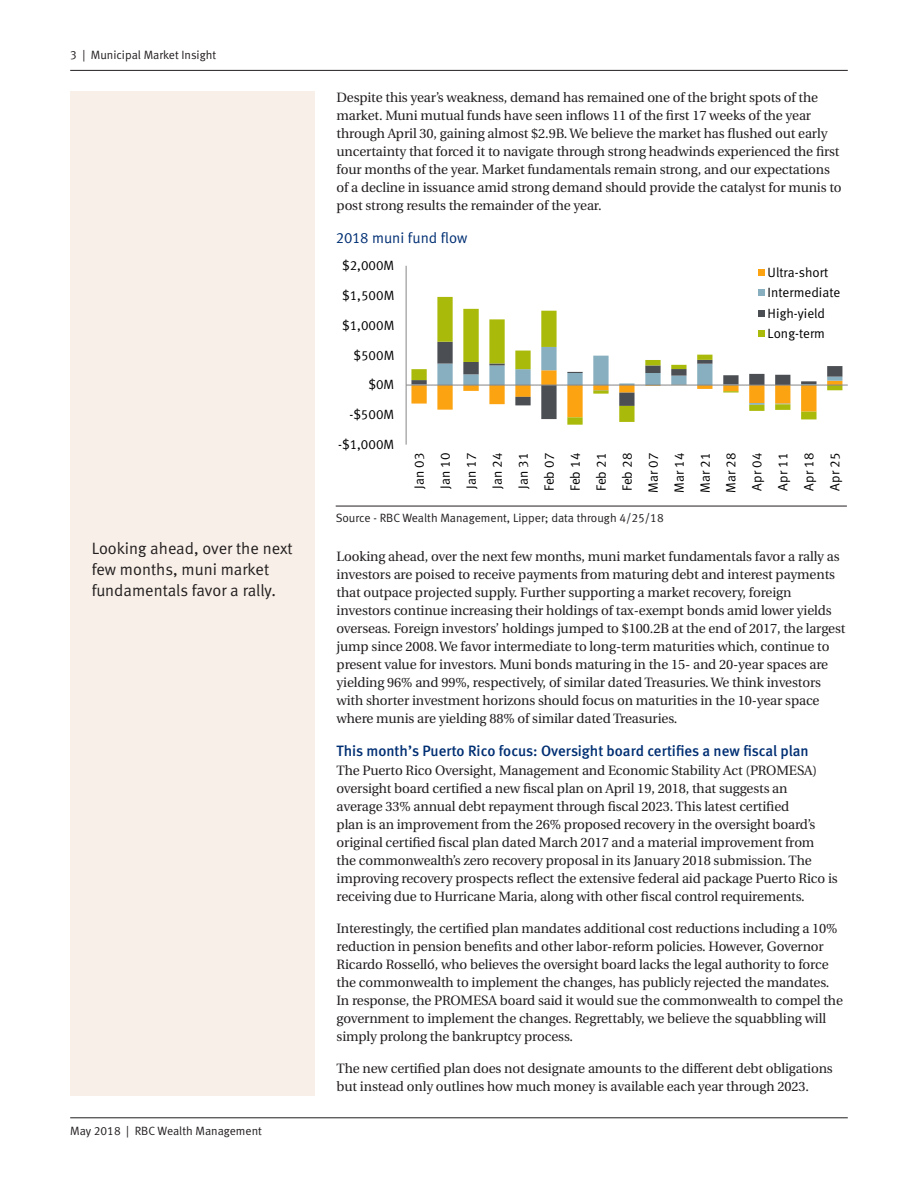
<style>
.page{position:relative;width:918px;height:1188px;background:#fff}
.page>*{position:absolute;margin:0;border:0;box-sizing:border-box;transform-origin:0 0}
.Sidebar_Outtake{font:16.5px/21px "Meta Normal LF";color:#231f20}
.Text_Subhead_-_level{font:15px "Meta Medium LF";color:#002f73}
.Graph_Diagram_Header{font:15px "Meta Normal LF";color:#002f73}
.Body_copy{font:13.5px/18px "Utopia";letter-spacing:-.01em;color:#231f20}
.t1{font:13.35px/26px "Meta Normal LF";color:#000;text-align:justify}
.Disclosure_Source_w{font:12px "Meta Normal LF";color:#231f20}
</style>
<div class="page">
<hr style="left:70px;top:1118px;width:778px;height:1px;background:#231f20">
<hr style="left:70px;top:70px;width:778px;height:1px;background:#231f20">
<div style="left:70px;top:92px;width:245px;height:1004px;background:#f8f0e8"></div>
<hr style="left:336px;top:506px;width:511px;height:1px;background:#231f20">
<svg style="left:411px;top:297px;width:431px;height:128px"></svg>
<hr style="left:406px;top:266px;width:1px;height:179px;background:#868686">
<hr style="left:406px;top:385px;width:442px;height:1px;background:#868686">
<div style="left:758px;top:269px;width:7px;height:7px;background:#fca311"></div>
<div style="left:758px;top:289px;width:7px;height:7px;background:#87afbf"></div>
<div style="left:758px;top:310px;width:7px;height:7px;background:#4b4f54"></div>
<div style="left:758px;top:330px;width:7px;height:7px;background:#aaba0a"></div>
<p class="Disclosure_Source_w" style="left:70px;top:48px;width:147px">3 | Municipal Market Insight</p>
<p class="Sidebar_Outtake" style="left:92px;top:538px;width:203px">Looking ahead, over the next few months, muni market fundamentals favor a rally.</p>
<p class="Disclosure_Source_w" style="left:70px;top:1124px;width:193px">May 2018 | RBC Wealth Management</p>
<p class="Body_copy" style="left:337px;top:89px;width:507px">Despite this year’s weakness, demand has remained one of the bright spots of the market. Muni mutual funds have seen inflows 11 of the first 17 weeks of the year through April 30, gaining almost $2.9B. We believe the market has flushed out early uncertainty that forced it to navigate through strong headwinds experienced the first four months of the year. Market fundamentals remain strong, and our expectations of a decline in issuance amid strong demand should provide the catalyst for munis to post strong results the remainder of the year.</p>
<p class="Graph_Diagram_Header" style="left:336px;top:229px;width:133px">2018 muni fund flow</p>
<p class="t1" style="left:342px;top:252px;width:54px">$2,000M</p>
<p class="t1" style="left:342px;top:282px;width:54px">$1,500M</p>
<p class="t1" style="left:342px;top:312px;width:54px">$1,000M</p>
<p class="t1" style="left:353px;top:342px;width:42px">$500M</p>
<p class="t1" style="left:368px;top:372px;width:27px">$0M</p>
<p class="t1" style="left:349px;top:401px;width:46px">-$500M</p>
<p class="t1" style="left:338px;top:431px;width:58px">-$1,000M</p>
<p class="t1" style="left:768px;top:262px;width:74px;line-height:20.2px;text-align:left">Ultra-short<br>Intermediate<br>High-yield<br>Long-term</p>
<p class="t1" style="left:406px;top:493px;width:42px;rotate:-90deg">Jan 03<br>Jan 10<br>Jan 17<br>Jan 24<br>Jan 31<br>Feb 07<br>Feb 14<br>Feb 21<br>Feb 28<br>Mar 07<br>Mar 14<br>Mar 21<br>Mar 28<br>Apr 04<br>Apr 11<br>Apr 18<br>Apr 25</p>
<p class="Disclosure_Source_w" style="left:336px;top:511px;width:330px">Source - RBC Wealth Management, Lipper; data through 4/25/18</p>
<p class="Body_copy" style="left:337px;top:547px;width:510px">Looking ahead, over the next few months, muni market fundamentals favor a rally as investors are poised to receive payments from maturing debt and interest payments that outpace projected supply. Further supporting a market recovery, foreign investors continue increasing their holdings of tax-exempt bonds amid lower yields overseas. Foreign investors’ holdings jumped to $100.2B at the end of 2017, the largest jump since 2008. We favor intermediate to long-term maturities which, continue to present value for investors. Muni bonds maturing in the 15- and 20-year spaces are yielding 96% and 99%, respectively, of similar dated Treasuries. We think investors with shorter investment horizons should focus on maturities in the 10-year space where munis are yielding 88% of similar dated Treasuries.</p>
<p class="Text_Subhead_-_level" style="left:337px;top:742px;width:474px">This month’s Puerto Rico focus: Oversight board certifies a new fiscal plan</p>
<p class="Body_copy" style="left:337px;top:761px;width:503px">The Puerto Rico Oversight, Management and Economic Stability Act (PROMESA) oversight board certified a new fiscal plan on April 19, 2018, that suggests an<br>average 33% annual debt repayment through fiscal 2023. This latest certified<br>plan is an improvement from the 26% proposed recovery in the oversight board’s original certified fiscal plan dated March 2017 and a material improvement from<br>the commonwealth’s zero recovery proposal in its January 2018 submission. The improving recovery prospects reflect the extensive federal aid package Puerto Rico is receiving due to Hurricane Maria, along with other fiscal control requirements.</p>
<p class="Body_copy" style="left:337px;top:920px;width:508px">Interestingly, the certified plan mandates additional cost reductions including a 10% reduction in pension benefits and other labor-reform policies. However, Governor Ricardo Rosselló, who believes the oversight board lacks the legal authority to force the commonwealth to implement the changes, has publicly rejected the mandates.<br>In response, the PROMESA board said it would sue the commonwealth to compel the government to implement the changes. Regrettably, we believe the squabbling will simply prolong the bankruptcy process.</p>
<p class="Body_copy" style="left:337px;top:1060px;width:498px">The new certified plan does not designate amounts to the different debt obligations but instead only outlines how much money is available each year through 2023.</p>
</div>
